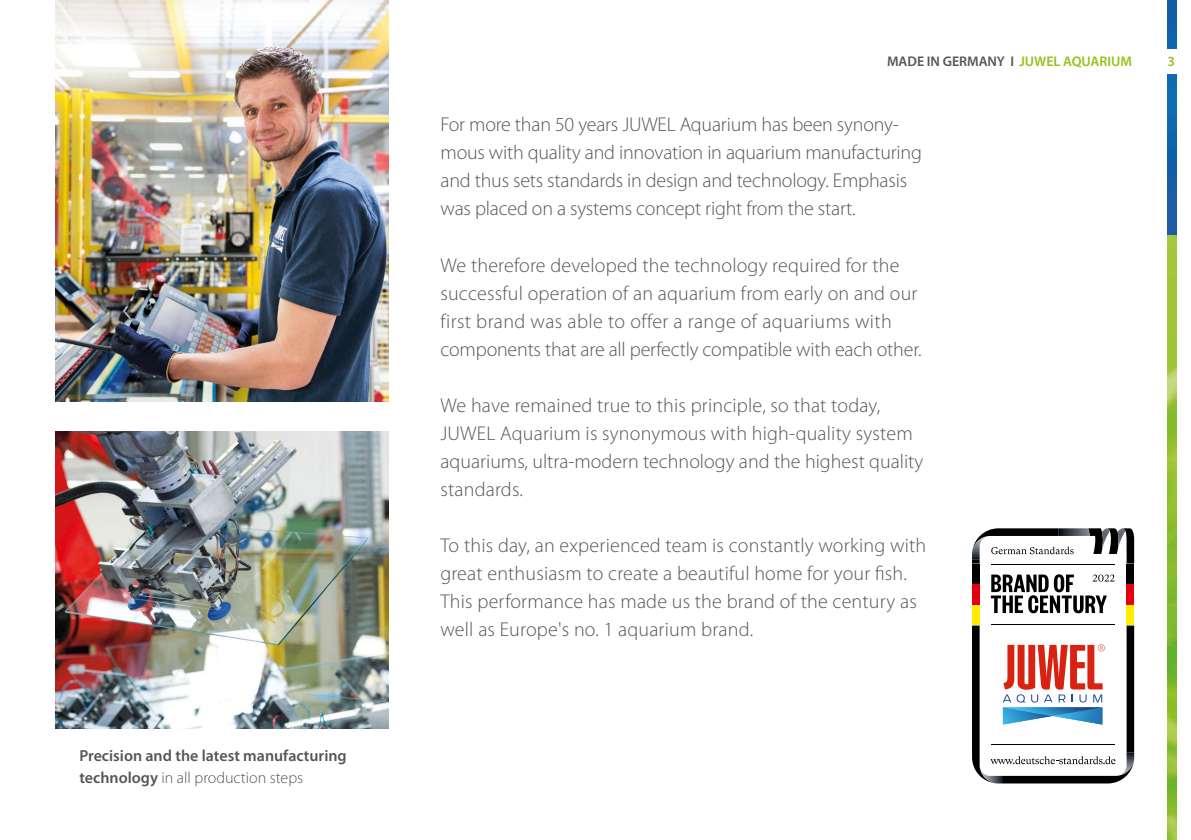
<style>
.page{position:relative;width:1191px;height:840px;background:#fff}
.page>*{position:absolute;margin:0;border:0;box-sizing:border-box;transform-origin:0 0}
.t1{font:300 20px/28px "Myriad Pro";letter-spacing:.01em;color:#565656}
.t2{font:300 20px/28px "Myriad Pro";letter-spacing:-.01em;color:#565656}
.t3{font:600 16px/22px "Myriad Pro";color:#565656}
.t4{font:600 14px "Myriad Pro";color:#565656}
.t5{font:600 14px "Myriad Pro";color:#94c11c}
.s1{font-weight:300}
.s2{color:#94c11c}
</style>
<div class="page">
<img style="left:1167px;top:0;width:9px;height:839px">
<div style="left:1111px;top:49px;width:80px;height:25px;background:#fff"></div>
<svg style="left:972px;top:535px;width:163px;height:249px"></svg>
<hr style="left:991px;top:563px;width:124px;height:1px;background:#000">
<hr style="left:991px;top:624px;width:124px;height:1px;background:#000">
<img style="left:1073px;top:528px;width:15px;height:7px">
<svg style="left:991px;top:574px;width:123px;height:39px"></svg>
<div style="left:1126px;top:564px;width:8px;height:20px;background:#000"></div>
<div style="left:1126px;top:604px;width:8px;height:20px;background:#ffed00"></div>
<div style="left:1126px;top:584px;width:8px;height:20px;background:#e3000f"></div>
<div style="left:972px;top:564px;width:7px;height:20px;background:#000"></div>
<div style="left:972px;top:604px;width:7px;height:20px;background:#ffed00"></div>
<div style="left:972px;top:584px;width:7px;height:20px;background:#e3000f"></div>
<svg style="left:1088px;top:528px;width:46px;height:35px"></svg>
<svg style="left:972px;top:528px;width:101px;height:35px"></svg>
<svg style="left:972px;top:625px;width:162px;height:158px"></svg>
<img style="left:55px;top:431px;width:333px;height:297px">
<img style="left:55px;top:0;width:333px;height:401px">
<p class="t3" style="left:79px;top:744px;width:269px">Precision and the latest manufacturing technology <span class="s1">in all production steps</span></p>
<p class="t4" style="left:887px;top:53px;width:246px">MADE IN GERMANY I <span class="s2">JUWEL AQUARIUM</span></p>
<p class="t5" style="left:1167px;top:53px;width:9px">3</p>
<p class="t2" style="left:440px;top:110px;width:483px">For more than 50 years JUWEL Aquarium has been synony&shy;mous with quality and innovation in aquarium manufacturing and thus sets standards in design and technology. Emphasis was placed on a systems concept right from the start.</p>
<p class="t1" style="left:440px;top:250px;width:482px">We therefore developed the technology required for the successful operation of an aquarium from early on and our first brand was able to offer a range of aquariums with components that are all perfectly compatible with each other.</p>
<p class="t1" style="left:440px;top:390px;width:484px">We have remained true to this principle, so that today, JUWEL Aquarium is synonymous with high-quality system aquariums, ultra-modern technology and the highest quality standards.</p>
<p class="t1" style="left:440px;top:530px;width:487px">To this day, an experienced team is constantly working with great enthusiasm to create a beautiful home for your fish.<br>This performance has made us the brand of the century as well as Europe's no. 1 aquarium brand.</p>
</div>
